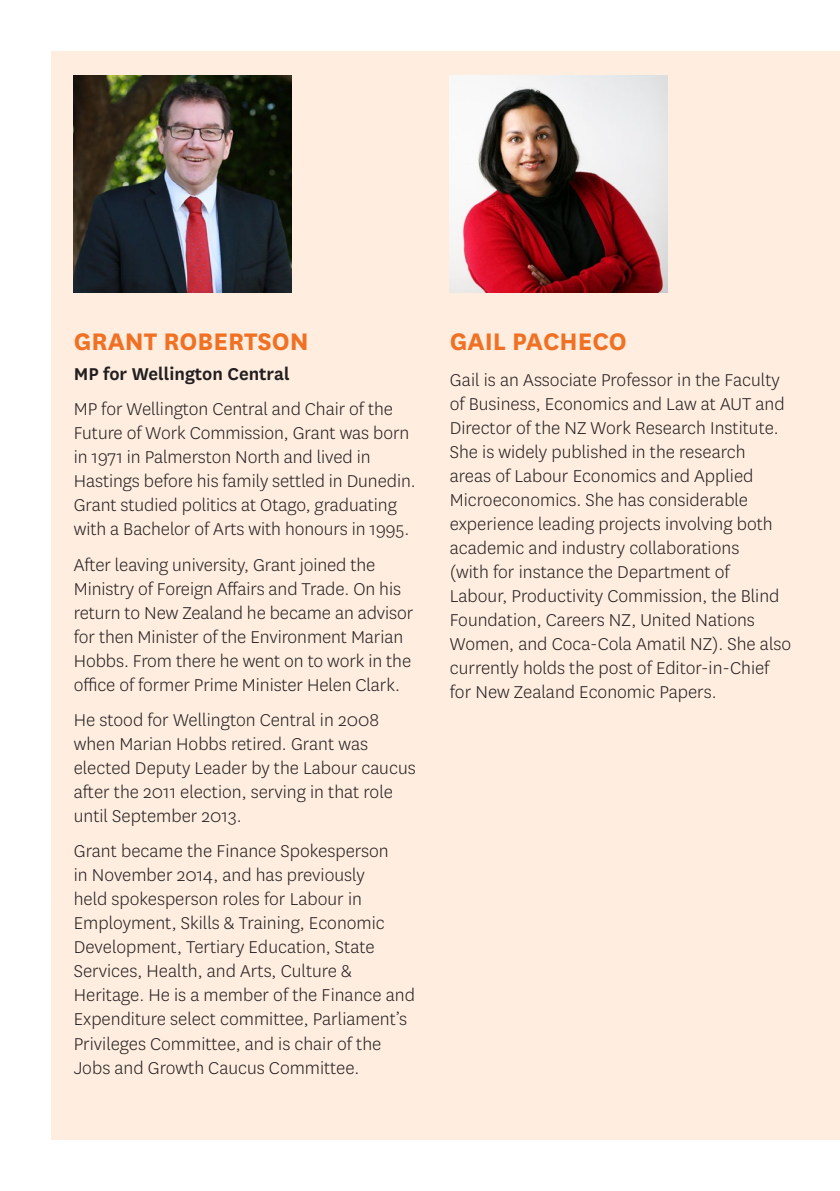
<style>
.page{position:relative;width:840px;height:1191px;background:#fff}
.page>*{position:absolute;margin:0;border:0;box-sizing:border-box;transform-origin:0 0}
.t1{font:700 28px "National";color:#f07124}
.t2{font:300 20px/24px "National";color:#231f20}
.t3{font:600 20px "National";color:#231f20}
</style>
<div class="page">
<div style="left:51px;top:51px;width:788px;height:1089px;background:#ffeee0"></div>
<img style="left:449px;top:75px;width:217px;height:217px">
<img style="left:74px;top:75px;width:217px;height:217px">
<h1 class="t1" style="left:74px;top:322px;width:236px">GRANT ROBERTSON</h1>
<p class="t3" style="left:74px;top:360px;width:217px">MP for Wellington Central</p>
<p class="t2" style="left:74px;top:396px;width:343px">MP for Wellington Central and Chair of the Future of Work Commission, Grant was born in 1971 in Palmerston North and lived in Hastings before his family settled in Dunedin.<br>Grant studied politics at Otago, graduating with a Bachelor of Arts with honours in 1995.</p>
<p class="t2" style="left:74px;top:552px;width:341px">After leaving university, Grant joined the Ministry of Foreign Affairs and Trade. On his return to New Zealand he became an advisor for then Minister of the Environment Marian Hobbs. From there he went on to work in the office of former Prime Minister Helen Clark.</p>
<p class="t2" style="left:74px;top:707px;width:343px">He stood for Wellington Central in 2008 when Marian Hobbs retired. Grant was elected Deputy Leader by the Labour caucus after the 2011 election, serving in that role until September 2013.</p>
<p class="t2" style="left:74px;top:838px;width:342px">Grant became the Finance Spokesperson<br>in November 2014, and has previously<br>held spokesperson roles for Labour in Employment, Skills &amp; Training, Economic Development, Tertiary Education, State Services, Health, and Arts, Culture &amp; Heritage. He is a member of the Finance and Expenditure select committee, Parliament’s Privileges Committee, and is chair of the Jobs and Growth Caucus Committee.</p>
<h1 class="t1" style="left:449px;top:322px;width:178px">GAIL PACHECO</h1>
<p class="t2" style="left:449px;top:367px;width:343px">Gail is an Associate Professor in the Faculty of Business, Economics and Law at AUT and Director of the NZ Work Research Institute.<br>She is widely published in the research areas of Labour Economics and Applied Microeconomics. She has considerable experience leading projects involving both academic and industry collaborations<br>(with for instance the Department of Labour, Productivity Commission, the Blind Foundation, Careers NZ, United Nations Women, and Coca-Cola Amatil NZ). She also currently holds the post of Editor-in-Chief for New Zealand Economic Papers.</p>
</div>
